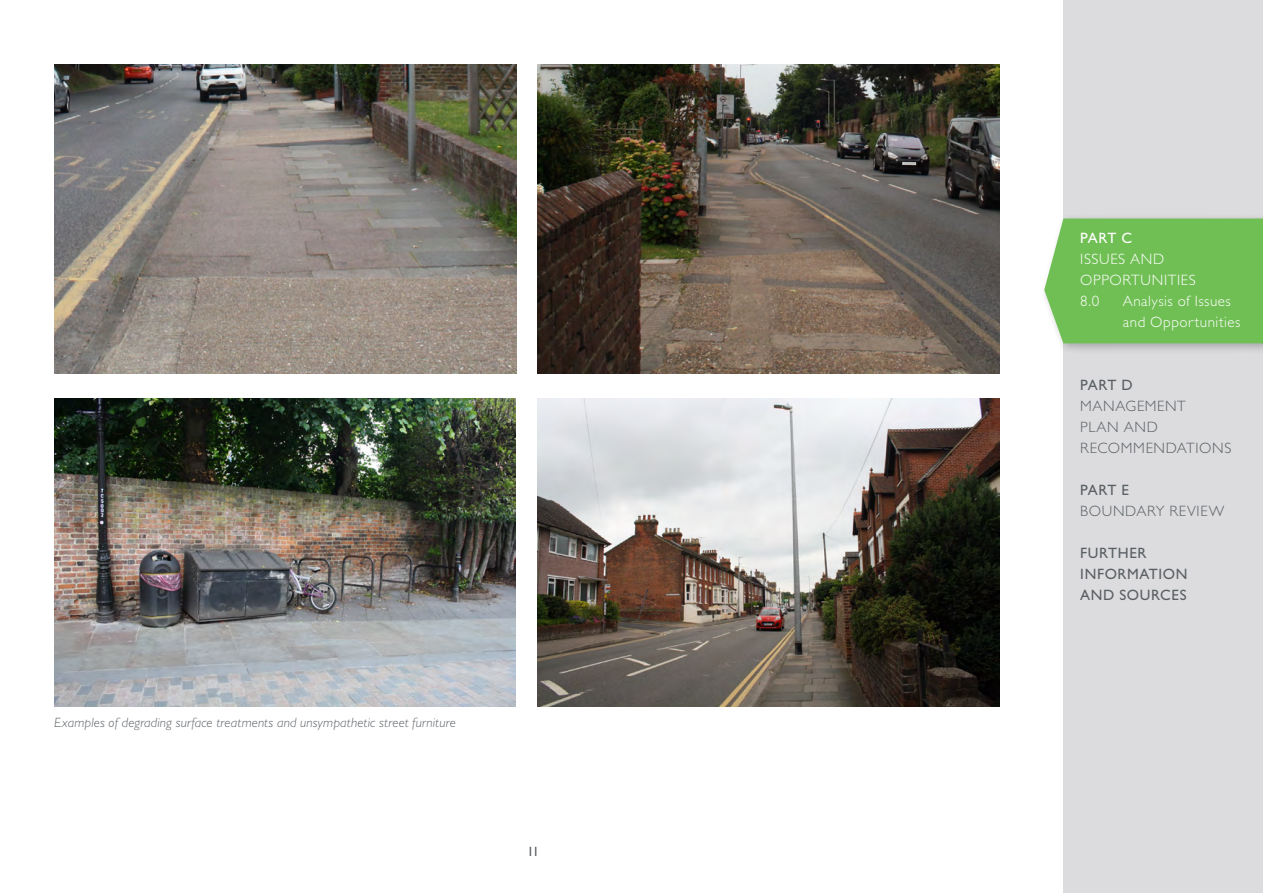
<style>
.page{position:relative;width:1263px;height:893px;background:#fff}
.page>*{position:absolute;margin:0;border:0;box-sizing:border-box;transform-origin:0 0}
.t1{font:300 15px/21px "Gill Sans Std";letter-spacing:.035em;color:#fff}
.t2{font:300 15px/21px "Gill Sans Std";letter-spacing:.04em;color:#5b6064}
.t3{font:15px/21px "Gill Sans Std";letter-spacing:.04em;color:#5b6064}
.t4{font:15px "Gill Sans Std";color:#fff}
.t5{font:italic 300 13.5px "Gill Sans Std";letter-spacing:.01em;color:#5b6064}
.t6{font:13.5px "Gill Sans Std";color:#5b6064}
</style>
<div class="page">
<svg style="left:54px;top:373px;width:128px;height:1px"></svg>
<svg style="left:54px;top:685px;width:946px;height:22px"></svg>
<div style="left:1063px;top:0;width:200px;height:893px;background:#dcdcde"></div>
<div style="left:1039px;top:213px;width:224px;height:141px;background:#000;opacity:.23"></div>
<div style="left:1044px;top:218px;width:219px;height:125px;background:#70bf54"></div>
<img style="left:54px;top:65px;width:462px;height:308px">
<img style="left:54px;top:398px;width:461px;height:308px">
<img style="left:537px;top:542px;width:462px;height:165px">
<img style="left:537px;top:65px;width:462px;height:279px">
<hr style="left:902px;top:162px;width:14px;height:3px;background:#fff">
<img style="left:182px;top:344px;width:899px;height:198px">
<p class="t5" style="left:54px;top:715px;width:403px">Examples of degrading surface treatments and unsympathetic street furniture</p>
<p class="t6" style="left:527px;top:844px;width:14px">11</p>
<p class="t4" style="left:1080px;top:229px;width:53px">PART C</p>
<p class="t1" style="left:1080px;top:249px;width:117px">ISSUES AND<br>OPPORTUNITIES<br>8.0</p>
<p class="t1" style="left:1123px;top:291px;width:119px">Analysis of Issues and Opportunities</p>
<p class="t3" style="left:1080px;top:375px;width:54px">PART D</p>
<p class="t2" style="left:1080px;top:396px;width:153px">MANAGEMENT<br>PLAN AND<br>RECOMMENDATIONS</p>
<p class="t3" style="left:1080px;top:480px;width:50px">PART E</p>
<p class="t2" style="left:1080px;top:501px;width:145px">BOUNDARY REVIEW</p>
<p class="t3" style="left:1080px;top:543px;width:109px">FURTHER<br>INFORMATION<br>AND SOURCES</p>
</div>
